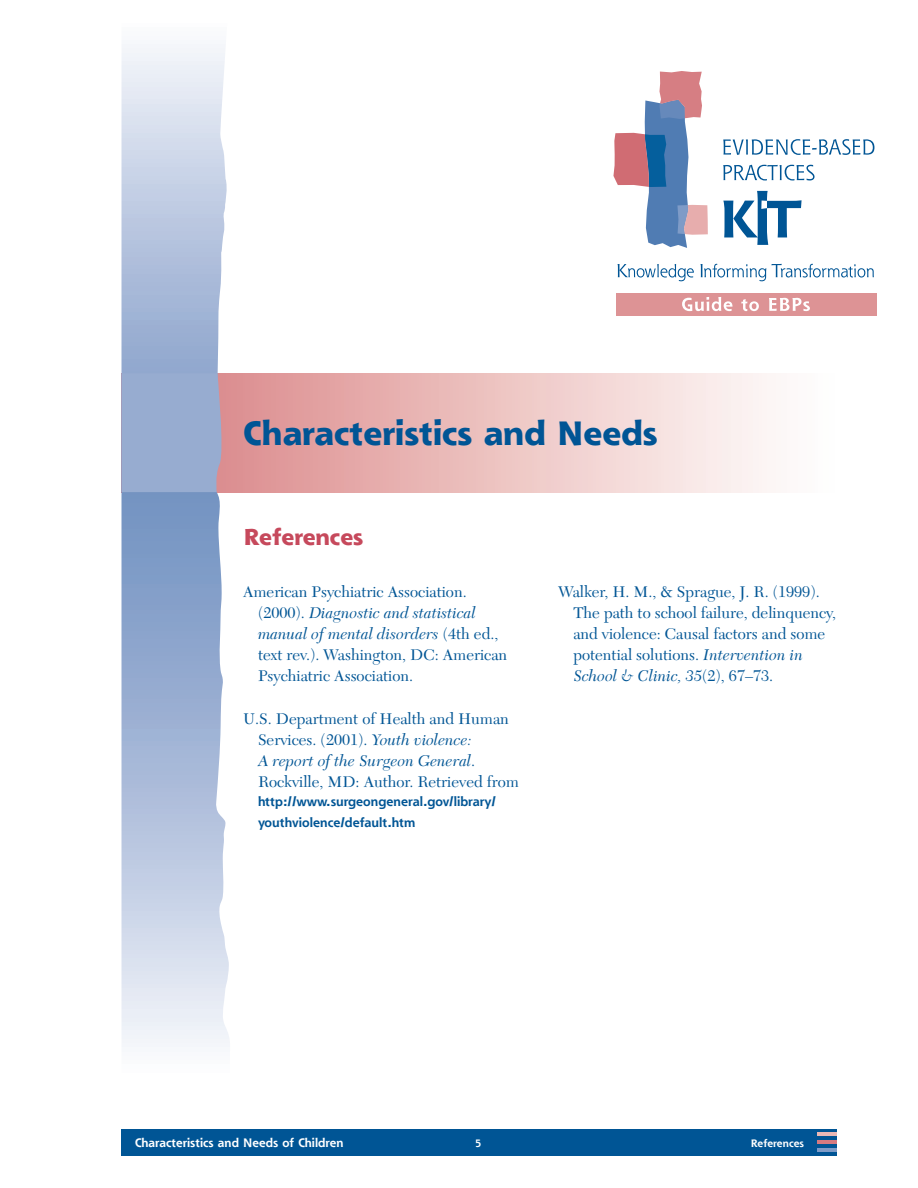
<style>
.page{position:relative;width:918px;height:1188px;background:#fff}
.page>*{position:absolute;margin:0;border:0;box-sizing:border-box;transform-origin:0 0}
.t1{font:800 33px "Shannon Std";color:#005595}
.t2{font:800 22.5px "Shannon Std";color:#c6495c}
._05_References{font:16.2px/21px "New Caledonia LT Std";color:#005595}
._05_References-2{font:700 12.75px/21px "Shannon Std";color:#005595}
.t3{font:700 12px "Shannon Std";color:#fff}
.t4{font:700 10.5px "Shannon Std";color:#fff}
.s1{font-style:italic}
</style>
<div class="page">
<div style="left:122px;top:1129px;width:715px;height:27px;background:#005595"></div>
<hr style="left:818px;top:1148px;width:19px;height:3px;background:#7e9bc7">
<hr style="left:818px;top:1140px;width:19px;height:4px;background:#d57a80">
<hr style="left:818px;top:1132px;width:19px;height:4px;background:#e9b8b6">
<svg style="left:230px;top:373px;width:537px;height:119px;background:#ecc3c2"></svg>
<svg style="left:122px;top:44px;width:108px;height:1003px;background:#b9c6df"></svg>
<div style="left:122px;top:373px;width:103px;height:119px;background:#97acd0"></div>
<div style="left:616px;top:293px;width:260px;height:23px;background:#dd9395"></div>
<svg style="left:618px;top:264px;width:76px;height:17px"></svg>
<svg style="left:700px;top:264px;width:174px;height:17px"></svg>
<svg style="left:723px;top:139px;width:151px;height:16px"></svg>
<svg style="left:723px;top:165px;width:92px;height:15px"></svg>
<svg style="left:613px;top:71px;width:95px;height:177px"></svg>
<svg style="left:723px;top:191px;width:79px;height:54px"></svg>
<svg style="left:682px;top:297px;width:50px;height:14px"></svg>
<svg style="left:741px;top:299px;width:18px;height:12px"></svg>
<svg style="left:769px;top:298px;width:41px;height:13px"></svg>
<h1 class="t1" style="left:243px;top:411px;width:416px">Characteristics and Needs</h1>
<h2 class="t2" style="left:244px;top:522px;width:121px">References</h2>
<p class="_05_References" style="left:258px;top:581px;width:251px;text-indent:-15px">American Psychiatric Association. (2000). <span class="s1">Diagnostic and statistical manual of mental disorders</span> (4th ed., text rev.). Washington, DC: American Psychiatric Association.</p>
<p class="_05_References" style="left:258px;top:708px;width:263px;text-indent:-15px">U.S. Department of Health and Human Services. (2001). <span class="s1">Youth violence:<br>A report of the Surgeon General</span>.<br>Rockville, MD: Author. Retrieved from</p>
<p class="_05_References-2" style="left:258px;top:791px;width:240px">http://www.surgeongeneral.gov/library/ youthviolence/default.htm</p>
<p class="_05_References" style="left:573px;top:581px;width:264px;text-indent:-15px">Walker, H. M., &amp; Sprague, J. R. (1999).<br>The path to school failure, delinquency, and violence: Causal factors and some potential solutions. <span class="s1">Intervention in School &amp; Clinic, 35</span>(2), 67–73.</p>
<p class="t3" style="left:135px;top:1135px;width:210px">Characteristics and Needs of Children</p>
<p class="t4" style="left:475px;top:1136px;width:8px">5</p>
<p class="t4" style="left:751px;top:1136px;width:55px">References</p>
</div>
